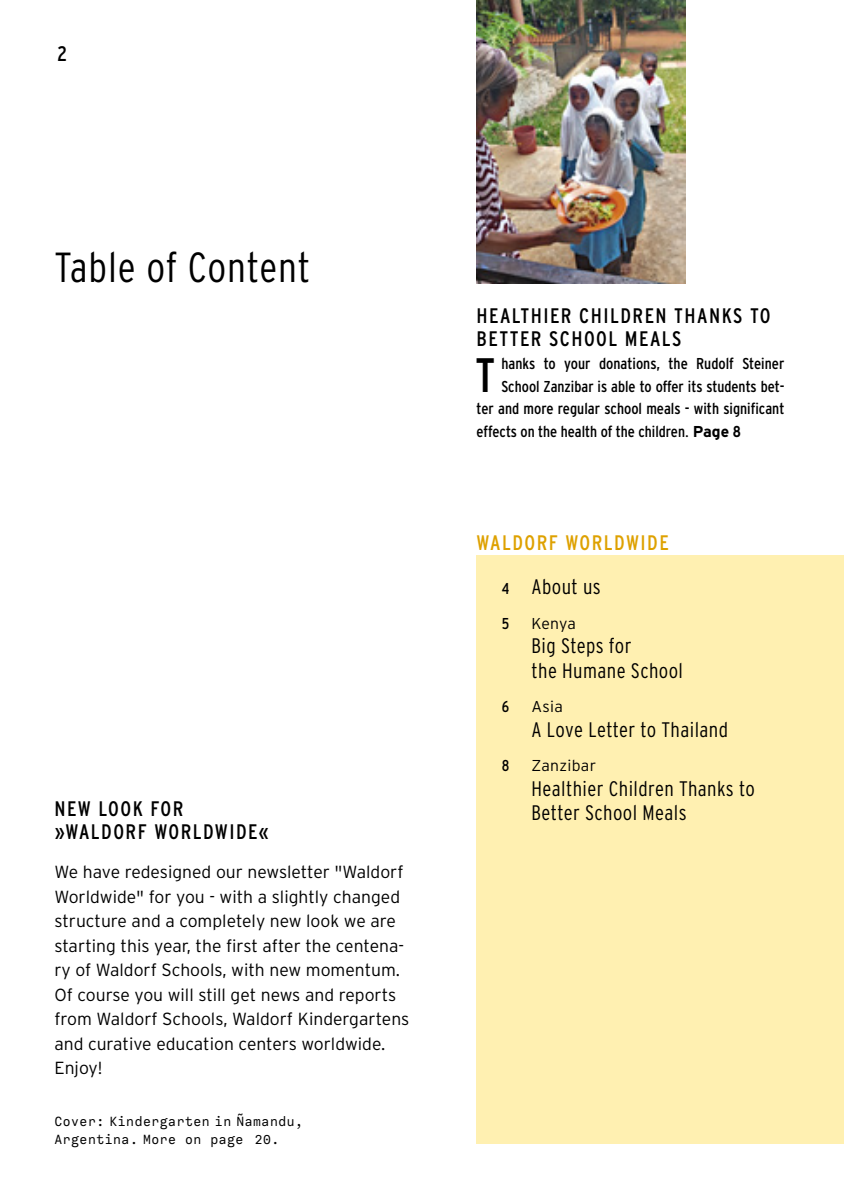
<style>
.page{position:relative;width:844px;height:1191px;background:#fff}
.page>*{position:absolute;margin:0;border:0;box-sizing:border-box;transform-origin:0 0}
.t1{font:48.3px "Interstate Condensed";color:#000}
.t2{font:300 42px "Interstate Condensed";letter-spacing:.02em;color:#000}
.t3{font:300 21px/24.5px "Interstate Condensed";letter-spacing:.02em;color:#000}
.t4{font:21px/22.8px "Interstate Condensed";letter-spacing:.07em;color:#000}
.t5{font:21px "Interstate Condensed";letter-spacing:.07em;color:#dea100}
.t6{font:300 17.5px/24.5px "Interstate";color:#000}
.t7{font:15.75px "Interstate Condensed";color:#000}
.t8{font:300 15.75px "Interstate";letter-spacing:.02em;color:#000}
.t9{font:14px/17.5px "Calling Code";letter-spacing:.04em;color:#000}
.s1{font-family:"Interstate";font-weight:300}
.s2{font-family:"Interstate";font-weight:700}
.s3{font-weight:700}
.s4{font-weight:400;font-size:15.75px}
</style>
<div class="page">
<div style="left:476px;top:555px;width:367px;height:588px;background:#fff0b1"></div>
<img style="left:476px;top:0;width:209px;height:284px">
<p class="t4" style="left:57px;top:43px;width:11px">2</p>
<h2 class="t2" style="left:55px;top:244px;width:257px">Table of Content</h2>
<p class="t4" style="left:54px;top:797px;width:216px">NEW LOOK FOR »WALDORF WORLDWIDE«</p>
<p class="t6" style="left:54px;top:859px;width:356px">We have redesigned our newsletter "Waldorf Worldwide" for you - with a slightly changed structure and a completely new look we are starting this year, the first after the centena&shy;ry of Waldorf Schools, with new momentum.<br>Of course you will still get news and reports from Waldorf Schools, Waldorf Kindergartens and curative education centers worldwide.<br>Enjoy!</p>
<p class="t9" style="left:54px;top:1113px;width:250px">Cover: Kindergarten in Ñamandu,<br>Argentina. More on page 20.</p>
<p class="t4" style="left:476px;top:304px;width:295px">HEALTHIER CHILDREN THANKS TO<br>BETTER SCHOOL MEALS</p>
<h1 class="t1" style="left:475px;top:347px;width:22px">T</h1>
<p class="t7" style="left:501px;top:354px;width:284px">hanks to your donations, the Rudolf Steiner</p>
<p class="t7" style="left:501px;top:377px;width:284px">School Zanzibar is able to offer its students bet-</p>
<p class="t7" style="left:476px;top:400px;width:309px">ter and more regular school meals - with significant</p>
<p class="t7" style="left:476px;top:423px;width:266px">effects on the health of the children<span class="s1">.</span> <span class="s2">Page</span> <span class="s3">8</span></p>
<p class="t5" style="left:476px;top:530px;width:193px">WALDORF WORLDWIDE</p>
<p class="t3" style="left:501px;top:574px;width:100px"><span class="s4">4</span> About us</p>
<p class="t7" style="left:501px;top:614px;width:9px">5</p>
<p class="t8" style="left:531px;top:614px;width:46px">Kenya</p>
<p class="t3" style="left:531px;top:633px;width:153px">Big Steps for<br>the Humane School</p>
<p class="t7" style="left:501px;top:697px;width:9px">6</p>
<p class="t8" style="left:531px;top:697px;width:33px">Asia</p>
<p class="t3" style="left:531px;top:716px;width:198px">A Love Letter to Thailand</p>
<p class="t7" style="left:501px;top:756px;width:9px">8</p>
<p class="t8" style="left:531px;top:756px;width:66px">Zanzibar</p>
<p class="t3" style="left:531px;top:775px;width:225px">Healthier Children Thanks to<br>Better School Meals</p>
</div>
